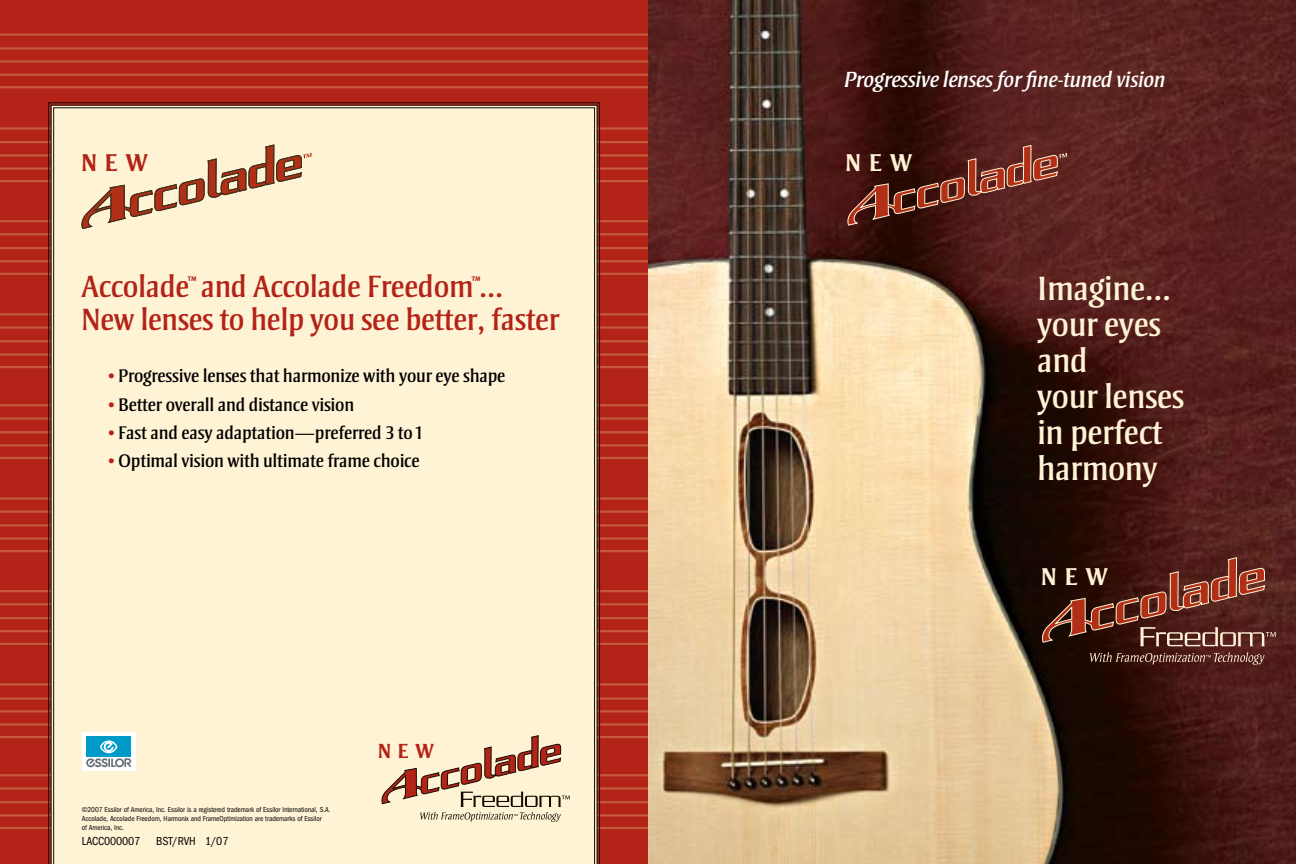
<style>
.page{position:relative;width:1296px;height:864px;background:#fff}
.page>*{position:absolute;margin:0;border:0;box-sizing:border-box;transform-origin:0 0}
.t1{font:34.5px/36px "Strayhorn";letter-spacing:-.01em;color:#fff3d5}
.t2{font:31.5px "Strayhorn";letter-spacing:-.01em;color:#b32317}
.t3{font:700 25.05px "Strayhorn";color:#fff3d5}
.t4{font:700 25.05px "Strayhorn";color:#b32317}
.t5{font:700 25.05px "Strayhorn";color:#fff2d4}
.t6{font:italic 22.5px "Strayhorn";letter-spacing:-.01em;color:#fff}
.t7{font:700 21px "Strayhorn";color:#b32317}
.t8{font:18.75px "Strayhorn";letter-spacing:-.01em;color:#000}
.t9{font:condensed 12px "Franklin Gothic";letter-spacing:-.01em;color:#000}
.t10{font:11.25px "Strayhorn";color:#b32317}
.t11{font:condensed 7.5px/9px "Franklin Gothic";letter-spacing:-.01em;color:#000}
.s1{color:#b32317}
</style>
<div class="page">
<div style="left:0;top:0;width:648px;height:864px;background:#b32317"></div>
<hr style="left:0;top:34px;width:648px;height:2px;background:#c5593c">
<hr style="left:0;top:47px;width:648px;height:3px;background:#c5593c">
<hr style="left:0;top:60px;width:648px;height:3px;background:#c5593c">
<hr style="left:0;top:74px;width:648px;height:2px;background:#c5593c">
<hr style="left:0;top:86px;width:648px;height:2px;background:#c5593c">
<hr style="left:0;top:127px;width:648px;height:3px;background:#c5593c">
<hr style="left:0;top:141px;width:648px;height:2px;background:#c5593c">
<hr style="left:0;top:154px;width:648px;height:3px;background:#c5593c">
<hr style="left:0;top:167px;width:648px;height:3px;background:#c5593c">
<hr style="left:0;top:180px;width:648px;height:2px;background:#c5593c">
<hr style="left:0;top:220px;width:648px;height:2px;background:#c5593c">
<hr style="left:0;top:233px;width:648px;height:2px;background:#c5593c">
<hr style="left:0;top:247px;width:648px;height:2px;background:#c5593c">
<hr style="left:0;top:260px;width:648px;height:2px;background:#c5593c">
<hr style="left:0;top:273px;width:648px;height:2px;background:#c5593c">
<hr style="left:0;top:313px;width:648px;height:3px;background:#c5593c">
<hr style="left:0;top:326px;width:648px;height:3px;background:#c5593c">
<hr style="left:0;top:340px;width:648px;height:2px;background:#c5593c">
<hr style="left:0;top:353px;width:648px;height:3px;background:#c5593c">
<hr style="left:0;top:366px;width:648px;height:2px;background:#c5593c">
<hr style="left:0;top:404px;width:648px;height:2px;background:#c5593c">
<hr style="left:0;top:417px;width:648px;height:3px;background:#c5593c">
<hr style="left:0;top:431px;width:648px;height:2px;background:#c5593c">
<hr style="left:0;top:444px;width:648px;height:3px;background:#c5593c">
<hr style="left:0;top:457px;width:648px;height:2px;background:#c5593c">
<hr style="left:0;top:497px;width:648px;height:3px;background:#c5593c">
<hr style="left:0;top:510px;width:648px;height:3px;background:#c5593c">
<hr style="left:0;top:524px;width:648px;height:3px;background:#c5593c">
<hr style="left:0;top:537px;width:648px;height:3px;background:#c5593c">
<hr style="left:0;top:550px;width:648px;height:2px;background:#c5593c">
<hr style="left:0;top:590px;width:648px;height:2px;background:#c5593c">
<hr style="left:0;top:603px;width:648px;height:2px;background:#c5593c">
<hr style="left:0;top:617px;width:648px;height:2px;background:#c5593c">
<hr style="left:0;top:630px;width:648px;height:2px;background:#c5593c">
<hr style="left:0;top:643px;width:648px;height:2px;background:#c5593c">
<hr style="left:0;top:683px;width:648px;height:3px;background:#c5593c">
<hr style="left:0;top:697px;width:648px;height:3px;background:#c5593c">
<hr style="left:0;top:710px;width:648px;height:2px;background:#c5593c">
<hr style="left:0;top:723px;width:648px;height:3px;background:#c5593c">
<hr style="left:0;top:736px;width:648px;height:2px;background:#c5593c">
<hr style="left:0;top:774px;width:648px;height:2px;background:#c5593c">
<hr style="left:0;top:787px;width:648px;height:3px;background:#c5593c">
<hr style="left:0;top:801px;width:648px;height:2px;background:#c5593c">
<hr style="left:0;top:814px;width:648px;height:3px;background:#c5593c">
<hr style="left:0;top:827px;width:648px;height:2px;background:#c5593c">
<div style="left:53px;top:107px;width:542px;height:757px;background:#fff3d5"></div>
<img style="left:648px;top:0;width:648px;height:864px">
<svg style="left:848px;top:145px;width:219px;height:80px;background:#612920"></svg>
<svg style="left:82px;top:145px;width:230px;height:84px;background:#e4c9ad"></svg>
<div style="left:82px;top:732px;width:53px;height:39px;background:#fff"></div>
<div style="left:86px;top:737px;width:45px;height:20px;background:#009ac8"></div>
<svg style="left:86px;top:740px;width:45px;height:27px"></svg>
<svg style="left:382px;top:735px;width:188px;height:87px;background:#dfc5ab"></svg>
<svg style="left:1042px;top:557px;width:234px;height:108px;background:#5b2d23"></svg>
<h3 class="t4" style="left:81px;top:148px;width:69px">NEW</h3>
<h2 class="t2" style="left:81px;top:269px;width:424px">Accolade and Accolade Freedom ...</h2>
<h3 class="t10" style="left:187px;top:274px;width:10px">™</h3>
<h3 class="t10" style="left:472px;top:274px;width:10px">™</h3>
<h2 class="t2" style="left:81px;top:302px;width:480px">New lenses to help you see better, faster</h2>
<h3 class="t8" style="left:108px;top:365px;width:399px"><span class="s1">•</span> Progressive lenses that harmonize with your eye shape</h3>
<h3 class="t8" style="left:108px;top:394px;width:248px"><span class="s1">•</span> Better overall and distance vision</h3>
<h3 class="t8" style="left:108px;top:422px;width:317px"><span class="s1">•</span> Fast and easy adaptation—preferred 3 to 1</h3>
<h3 class="t8" style="left:108px;top:450px;width:313px"><span class="s1">•</span> Optimal vision with ultimate frame choice</h3>
<p class="t11" style="left:82px;top:806px;width:250px">©2007 Essilor of America, Inc. Essilor is a registered trademark of Essilor International, S.A.<br>Accolade, Accolade Freedom, Harmonix and FrameOptimization are trademarks of Essilor<br>of America, Inc.</p>
<h3 class="t9" style="left:82px;top:834px;width:60px">LACC000007</h3>
<h3 class="t9" style="left:156px;top:834px;width:74px">BST/RVH 1/07</h3>
<h3 class="t7" style="left:378px;top:739px;width:58px">NEW</h3>
<h3 class="t6" style="left:844px;top:67px;width:323px">Progressive lenses for fine-tuned vision</h3>
<h3 class="t3" style="left:845px;top:148px;width:69px">NEW</h3>
<h1 class="t1" style="left:1037px;top:271px;width:149px">Imagine... your eyes and<br>your lenses in perfect harmony</h1>
<h3 class="t5" style="left:1041px;top:562px;width:69px">NEW</h3>
</div>
